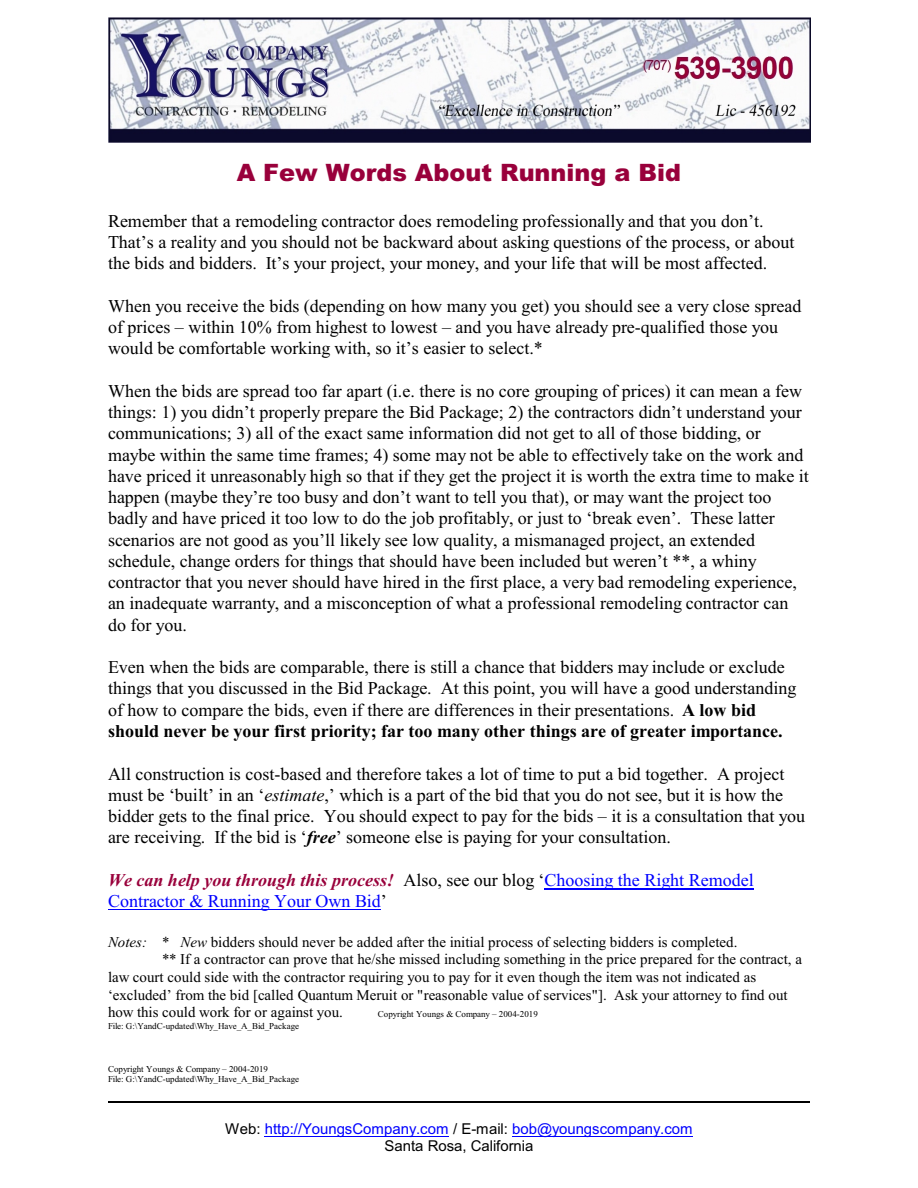
<style>
.page{position:relative;width:918px;height:1188px;background:#fff}
.page>*{position:absolute;margin:0;border:0;box-sizing:border-box;transform-origin:0 0}
.t1{font:900 24px "Arial";color:#99003b}
.t2{font:18px/21.3px "Times New Roman";color:#000}
.t3{font:18px/21.3px "Times New Roman";color:#00f}
.t4{font:15px "Times New Roman";color:#000}
.t5{font:15px/17.1px "Arial";color:#00f;text-align:center}
.t6{font:9px/10.6px "Times New Roman";color:#000}
.s1{font-weight:700}
.s2{font-style:italic}
.s3{font-weight:700;font-style:italic}
.s4{font-weight:700;font-style:italic;color:#99003b}
.s5{color:#000}
</style>
<div class="page">
<img style="left:108px;top:18px;width:703px;height:124px">
<hr style="left:544px;top:888px;width:210px;height:2px;background:#00f">
<hr style="left:108px;top:909px;width:273px;height:1px;background:#00f">
<hr style="left:265px;top:1136px;width:184px;height:1px;background:#00f">
<hr style="left:512px;top:1136px;width:181px;height:1px;background:#00f">
<hr style="left:108px;top:1101px;width:702px;height:2px;background:#000">
<h1 class="t1" style="left:237px;top:164px;width:446px">A Few Words About Running a Bid</h1>
<p class="t2" style="left:108px;top:212px;width:688px">Remember that a remodeling contractor does remodeling professionally and that you don’t.<br>That’s a reality and you should not be backward about asking questions of the process, or about the bids and bidders. It’s your project, your money, and your life that will be most affected.</p>
<p class="t2" style="left:108px;top:297px;width:695px">When you receive the bids (depending on how many you get) you should see a very close spread of prices – within 10% from highest to lowest – and you have already pre-qualified those you would be comfortable working with, so it’s easier to select.*</p>
<p class="t2" style="left:108px;top:382px;width:702px">When the bids are spread too far apart (i.e. there is no core grouping of prices) it can mean a few things: 1) you didn’t properly prepare the Bid Package; 2) the contractors didn’t understand your communications; 3) all of the exact same information did not get to all of those bidding, or maybe within the same time frames; 4) some may not be able to effectively take on the work and have priced it unreasonably high so that if they get the project it is worth the extra time to make it happen (maybe they’re too busy and don’t want to tell you that), or may want the project too badly and have priced it too low to do the job profitably, or just to ‘break even’. These latter scenarios are not good as you’ll likely see low quality, a mismanaged project, an extended schedule, change orders for things that should have been included but weren’t **, a whiny contractor that you never should have hired in the first place, a very bad remodeling experience, an inadequate warranty, and a misconception of what a professional remodeling contractor can do for you.</p>
<p class="t2" style="left:108px;top:658px;width:690px">Even when the bids are comparable, there is still a chance that bidders may include or exclude things that you discussed in the Bid Package. At this point, you will have a good understanding of how to compare the bids, even if there are differences in their presentations. <span class="s1">A low bid should never be your first priority; far too many other things are of greater importance.</span></p>
<p class="t2" style="left:108px;top:765px;width:699px">All construction is cost-based and therefore takes a lot of time to put a bid together. A project must be ‘built’ in an ‘<span class="s2">estimate</span>,’ which is a part of the bid that you do not see, but it is how the bidder gets to the final price. You should expect to pay for the bids – it is a consultation that you are receiving. If the bid is ‘<span class="s3">free</span>’ someone else is paying for your consultation.</p>
<p class="t3" style="left:108px;top:871px;width:647px"><span class="s4">We can help you through this process!</span> <span class="s5">Also, see our blog ‘</span>Choosing the Right Remodel<br>Contractor &amp; Running Your Own Bid<span class="s5">’</span></p>
<p class="t4" style="left:108px;top:936px;width:631px"><span class="s2">Notes:</span> * <span class="s2">New</span> bidders should never be added after the initial process of selecting bidders is completed.</p>
<p class="t4" style="left:162px;top:954px;width:642px">** If a contractor can prove that he/she missed including something in the price prepared for the contract, a</p>
<p class="t4" style="left:108px;top:972px;width:650px">law court could side with the contractor requiring you to pay for it even though the item was not indicated as</p>
<p class="t4" style="left:108px;top:989px;width:681px">‘excluded’ from the bid [called Quantum Meruit or "reasonable value of services"]. Ask your attorney to find out</p>
<p class="t4" style="left:108px;top:1007px;width:236px">how this could work for or against you.</p>
<p class="t6" style="left:378px;top:1010px;width:162px">Copyright Youngs &amp; Company – 2004-2019</p>
<p class="t6" style="left:108px;top:1022px;width:193px">File: G:\YandC-updated\Why_Have_A_Bid_Package</p>
<p class="t6" style="left:108px;top:1064px;width:193px">Copyright Youngs &amp; Company – 2004-2019<br>File: G:\YandC-updated\Why_Have_A_Bid_Package</p>
<p class="t5" style="left:225px;top:1121px;width:469px"><span class="s5">Web:</span> http://YoungsCompany.com <span class="s5">/ E-mail:</span> bob@youngscompany.com<br><span class="s5">Santa Rosa, California</span></p>
</div>
